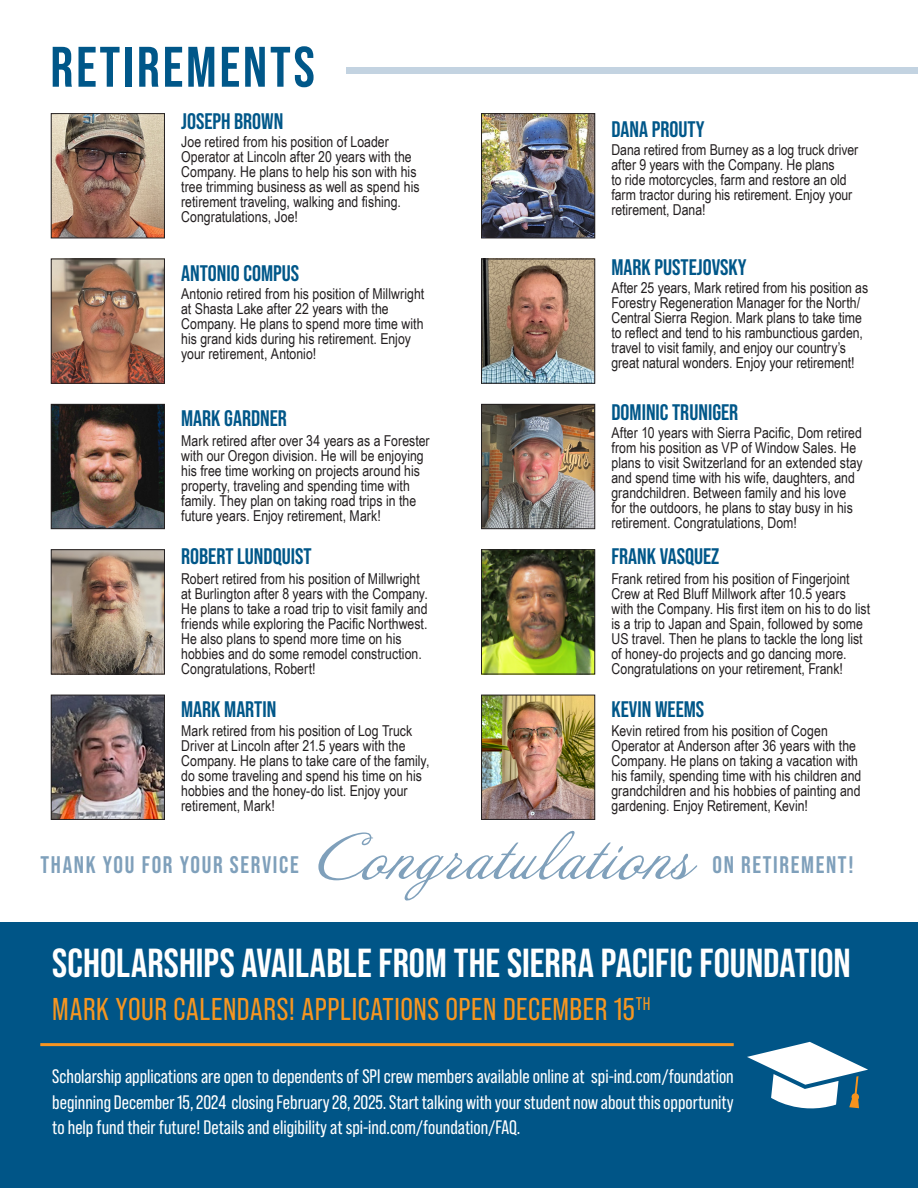
<style>
.page{position:relative;width:918px;height:1188px;background:#fff}
.page>*{position:absolute;margin:0;border:0;box-sizing:border-box;transform-origin:0 0}
.Inner_Page_Headlines{font:58.5px "Annabelle JF";letter-spacing:.01em;color:#7fa0bb}
.Inner_Page_Headlines-2{font:700 57px "Bebas Neue Pro";letter-spacing:.05em;color:#005789}
.Inner_Page_Headlines-3{font:700 40.5px "Bebas Neue Pro";color:#fff}
.Inner_Page_Headlines-4{font:31.5px "Bebas Neue Pro";letter-spacing:.02em;color:#f79620}
.Inner_Page_Headlines-5{font:700 24px "Bebas Neue Pro";letter-spacing:.07em;color:#7fa0bb}
.Retuiree_names{font:700 22.5px "Bebas Neue Pro";color:#005789}
.t1{font:19.5px/25.5px "Bebas Neue Pro";color:#fff;text-align:justify}
.Retiree_bio{font:15px/15px "Arial Narrow";color:#231f20}
</style>
<div class="page">
<div style="left:347px;top:68px;width:571px;height:6px;background:#c3d3e1"></div>
<img style="left:53px;top:697px;width:110px;height:121px">
<div style="left:51px;top:695px;width:114px;height:125px;border:1px solid #231f20"></div>
<img style="left:53px;top:115px;width:110px;height:121px">
<div style="left:51px;top:113px;width:114px;height:125px;border:1px solid #231f20"></div>
<img style="left:53px;top:552px;width:110px;height:120px">
<div style="left:51px;top:550px;width:114px;height:124px;border:1px solid #231f20"></div>
<img style="left:53px;top:261px;width:110px;height:121px">
<div style="left:51px;top:259px;width:114px;height:125px;border:1px solid #231f20"></div>
<img style="left:483px;top:697px;width:110px;height:121px">
<div style="left:481px;top:695px;width:114px;height:125px;border:1px solid #231f20"></div>
<img style="left:483px;top:261px;width:110px;height:121px">
<div style="left:481px;top:259px;width:114px;height:125px;border:1px solid #231f20"></div>
<img style="left:483px;top:552px;width:110px;height:120px">
<div style="left:481px;top:550px;width:114px;height:124px;border:1px solid #231f20"></div>
<img style="left:483px;top:406px;width:110px;height:121px">
<div style="left:481px;top:404px;width:114px;height:125px;border:1px solid #231f20"></div>
<img style="left:53px;top:406px;width:110px;height:121px">
<div style="left:51px;top:404px;width:114px;height:125px;border:1px solid #231f20"></div>
<img style="left:483px;top:115px;width:110px;height:121px">
<div style="left:481px;top:113px;width:114px;height:125px;border:1px solid #231f20"></div>
<div style="left:0;top:922px;width:918px;height:266px;background:#005587"></div>
<hr style="left:40px;top:1043px;width:694px;height:3px;background:#f79521">
<svg style="left:747px;top:1042px;width:121px;height:67px"></svg>
<p class="Inner_Page_Headlines-2" style="left:50px;top:34px;width:266px">RETIREMENTS</p>
<p class="Retuiree_names" style="left:181px;top:109px;width:104px">JOSEPH BROWN</p>
<p class="Retiree_bio" style="left:181px;top:134px;width:240px">Joe retired from his position of Loader Operator at Lincoln after 20 years with the Company. He plans to help his son with his tree trimming business as well as spend his retirement traveling, walking and fishing.<br>Congratulations, Joe!</p>
<p class="Retuiree_names" style="left:181px;top:261px;width:119px">ANTONIO COMPUS</p>
<p class="Retiree_bio" style="left:181px;top:286px;width:245px">Antonio retired from his position of Millwright at Shasta Lake after 22 years with the Company. He plans to spend more time with his grand kids during his retirement. Enjoy your retirement, Antonio!</p>
<p class="Retuiree_names" style="left:181px;top:405px;width:107px">MARK GARDNER</p>
<p class="Retiree_bio" style="left:181px;top:432px;width:250px">Mark retired after over 34 years as a Forester with our Oregon division. He will be enjoying his free time working on projects around his property, traveling and spending time with family. They plan on taking road trips in the future years. Enjoy retirement, Mark!</p>
<p class="Retuiree_names" style="left:181px;top:543px;width:132px">ROBERT LUNDQUIST</p>
<p class="Retiree_bio" style="left:181px;top:570px;width:248px">Robert retired from his position of Millwright at Burlington after 8 years with the Company.<br>He plans to take a road trip to visit family and friends while exploring the Pacific Northwest.<br>He also plans to spend more time on his hobbies and do some remodel construction.<br>Congratulations, Robert!</p>
<p class="Retuiree_names" style="left:181px;top:696px;width:97px">MARK MARTIN</p>
<p class="Retiree_bio" style="left:181px;top:723px;width:250px">Mark retired from his position of Log Truck Driver at Lincoln after 21.5 years with the Company. He plans to take care of the family, do some traveling and spend his time on his hobbies and the honey-do list. Enjoy your retirement, Mark!</p>
<p class="Retuiree_names" style="left:611px;top:116px;width:95px">DANA PROUTY</p>
<p class="Retiree_bio" style="left:611px;top:142px;width:248px">Dana retired from Burney as a log truck driver after 9 years with the Company. He plans<br>to ride motorcycles, farm and restore an old farm tractor during his retirement. Enjoy your retirement, Dana!</p>
<p class="Retuiree_names" style="left:611px;top:254px;width:137px">MARK PUSTEJOVSKY</p>
<p class="Retiree_bio" style="left:611px;top:279px;width:258px">After 25 years, Mark retired from his position as Forestry Regeneration Manager for the North/ Central Sierra Region. Mark plans to take time to reflect and tend to his rambunctious garden, travel to visit family, and enjoy our country’s great natural wonders. Enjoy your retirement!</p>
<p class="Retuiree_names" style="left:611px;top:399px;width:128px">DOMINIC TRUNIGER</p>
<p class="Retiree_bio" style="left:611px;top:425px;width:253px">After 10 years with Sierra Pacific, Dom retired from his position as VP of Window Sales. He plans to visit Switzerland for an extended stay and spend time with his wife, daughters, and grandchildren. Between family and his love for the outdoors, he plans to stay busy in his retirement. Congratulations, Dom!</p>
<p class="Retuiree_names" style="left:611px;top:543px;width:109px">FRANK VASQUEZ</p>
<p class="Retiree_bio" style="left:611px;top:570px;width:260px">Frank retired from his position of Fingerjoint Crew at Red Bluff Millwork after 10.5 years with the Company. His first item on his to do list is a trip to Japan and Spain, followed by some US travel. Then he plans to tackle the long list of honey-do projects and go dancing more.<br>Congratulations on your retirement, Frank!</p>
<p class="Retuiree_names" style="left:611px;top:696px;width:94px">KEVIN WEEMS</p>
<p class="Retiree_bio" style="left:611px;top:723px;width:252px">Kevin retired from his position of Cogen Operator at Anderson after 36 years with the Company. He plans on taking a vacation with his family, spending time with his children and grandchildren and his hobbies of painting and gardening. Enjoy Retirement, Kevin!</p>
<p class="Inner_Page_Headlines-5" style="left:40px;top:851px;width:260px">THANK YOU FOR YOUR SERVICE</p>
<p class="Inner_Page_Headlines" style="left:318px;top:821px;width:375px">Congratulations</p>
<p class="Inner_Page_Headlines-5" style="left:712px;top:851px;width:143px">ON RETIREMENT!</p>
<p class="Inner_Page_Headlines-3" style="left:52px;top:939px;width:800px">SCHOLARSHIPS AVAILABLE FROM THE SIERRA PACIFIC FOUNDATION</p>
<p class="Inner_Page_Headlines-4" style="left:52px;top:992px;width:600px">MARK YOUR CALENDARS! APPLICATIONS OPEN DECEMBER 15<sup>TH</sup></p>
<p class="t1" style="left:52px;top:1063px;width:683px">Scholarship applications are open to dependents of SPI crew members available online at spi-ind.com/foundation beginning December 15, 2024 closing February 28, 2025. Start talking with your student now about this opportunity to help fund their future! Details and eligibility at spi-ind.com/foundation/FAQ.</p>
</div>
